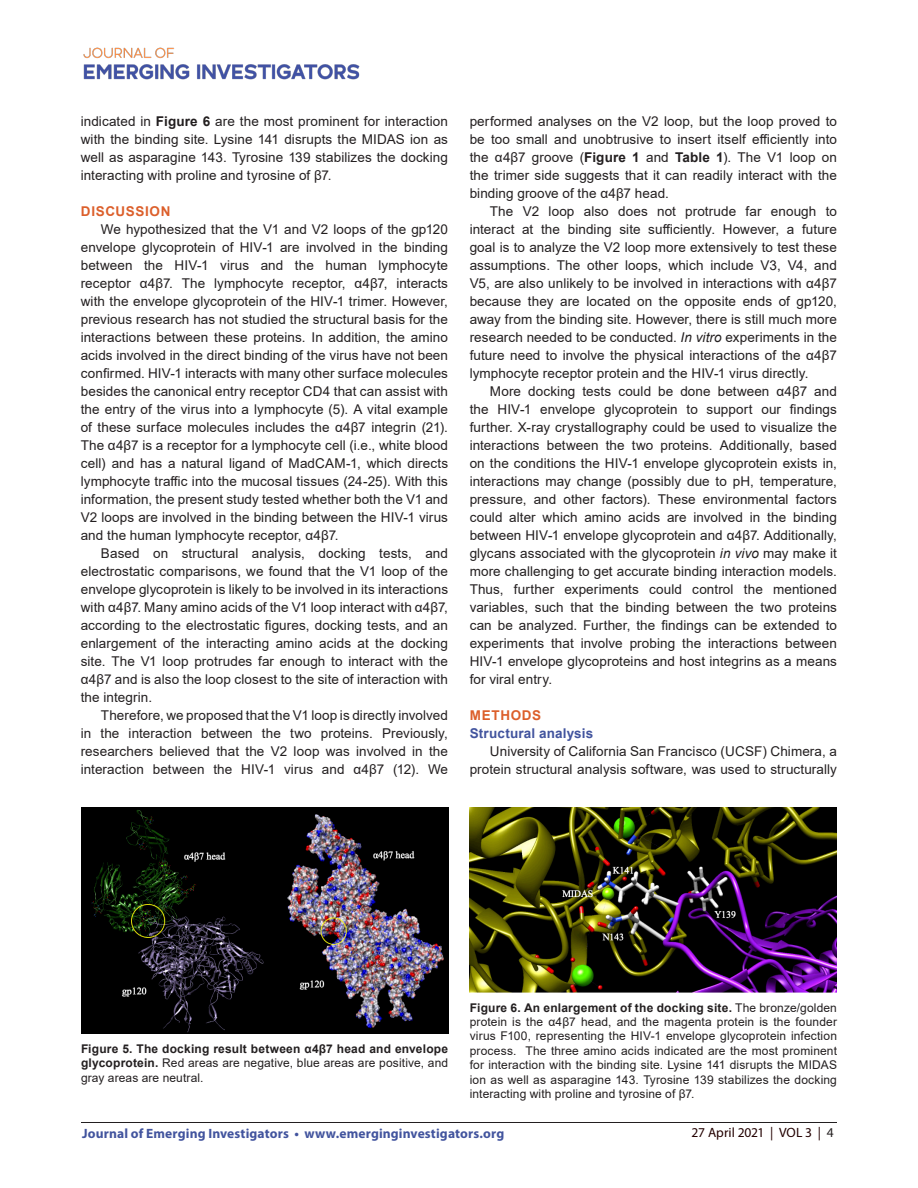
<style>
.page{position:relative;width:918px;height:1188px;background:#fff}
.page>*{position:absolute;margin:0;border:0;box-sizing:border-box;transform-origin:0 0}
.t1{font:13.5px/18px "Arial";letter-spacing:.005em;color:#231f20;text-align:justify}
.t2{font:700 13.5px "Myriad Pro";letter-spacing:.01em;color:#42549e}
.t3{font:13.5px "Myriad Pro";letter-spacing:-.005em;color:#230000}
.t4{font:700 13.5px "Arial";letter-spacing:.01em;color:#42549e}
.t5{font:700 13.5px "Arial";letter-spacing:.05em;color:#dc5f2b}
.t6{font:12px/14.4px "Arial";letter-spacing:.01em;color:#231f20;text-align:justify}
.s1{font-weight:700}
.s2{font-style:italic}
.s3{color:#231f20}
</style>
<div class="page">
<hr style="left:81px;top:1122px;width:756px;height:1px;background:#231f20">
<img style="left:83px;top:47px;width:277px;height:33px">
<img style="left:81px;top:807px;width:367px;height:226px">
<img style="left:470px;top:807px;width:367px;height:186px">
<p class="t1" style="left:81px;top:112px;width:369px">indicated in <span class="s1">Figure 6</span> are the most prominent for interaction with the binding site. Lysine 141 disrupts the MIDAS ion as well as asparagine 143. Tyrosine 139 stabilizes the docking interacting with proline and tyrosine of β7.</p>
<p class="t5" style="left:81px;top:202px;width:91px">DISCUSSION</p>
<p class="t1" style="left:81px;top:220px;width:369px;text-indent:20px">We hypothesized that the V1 and V2 loops of the gp120 envelope glycoprotein of HIV-1 are involved in the binding between the HIV-1 virus and the human lymphocyte receptor α4β7. The lymphocyte receptor, α4β7, interacts with the envelope glycoprotein of the HIV-1 trimer. However, previous research has not studied the structural basis for the interactions between these proteins. In addition, the amino acids involved in the direct binding of the virus have not been confirmed. HIV-1 interacts with many other surface molecules besides the canonical entry receptor CD4 that can assist with the entry of the virus into a lymphocyte (5). A vital example of these surface molecules includes the α4β7 integrin (21).<br>The α4β7 is a receptor for a lymphocyte cell (i.e., white blood cell) and has a natural ligand of MadCAM-1, which directs lymphocyte traffic into the mucosal tissues (24-25). With this information, the present study tested whether both the V1 and V2 loops are involved in the binding between the HIV-1 virus and the human lymphocyte receptor, α4β7.</p>
<p class="t1" style="left:81px;top:544px;width:369px;text-indent:20px">Based on structural analysis, docking tests, and electrostatic comparisons, we found that the V1 loop of the envelope glycoprotein is likely to be involved in its interactions with α4β7. Many amino acids of the V1 loop interact with α4β7, according to the electrostatic figures, docking tests, and an enlargement of the interacting amino acids at the docking site. The V1 loop protrudes far enough to interact with the α4β7 and is also the loop closest to the site of interaction with the integrin.</p>
<p class="t1" style="left:81px;top:706px;width:369px;text-indent:20px">Therefore, we proposed that the V1 loop is directly involved in the interaction between the two proteins. Previously, researchers believed that the V2 loop was involved in the interaction between the HIV-1 virus and α4β7 (12). We</p>
<p class="t1" style="left:470px;top:112px;width:369px">performed analyses on the V2 loop, but the loop proved to be too small and unobtrusive to insert itself efficiently into the α4β7 groove (<span class="s1">Figure 1</span> and <span class="s1">Table 1</span>). The V1 loop on the trimer side suggests that it can readily interact with the binding groove of the α4β7 head.</p>
<p class="t1" style="left:470px;top:202px;width:369px;text-indent:20px">The V2 loop also does not protrude far enough to interact at the binding site sufficiently. However, a future goal is to analyze the V2 loop more extensively to test these assumptions. The other loops, which include V3, V4, and V5, are also unlikely to be involved in interactions with α4β7 because they are located on the opposite ends of gp120, away from the binding site. However, there is still much more research needed to be conducted. <span class="s2">In vitro</span> experiments in the future need to involve the physical interactions of the α4β7 lymphocyte receptor protein and the HIV-1 virus directly.</p>
<p class="t1" style="left:470px;top:382px;width:369px;text-indent:20px">More docking tests could be done between α4β7 and the HIV-1 envelope glycoprotein to support our findings further. X-ray crystallography could be used to visualize the interactions between the two proteins. Additionally, based on the conditions the HIV-1 envelope glycoprotein exists in, interactions may change (possibly due to pH, temperature, pressure, and other factors). These environmental factors could alter which amino acids are involved in the binding between HIV-1 envelope glycoprotein and α4β7. Additionally, glycans associated with the glycoprotein <span class="s2">in vivo</span> may make it more challenging to get accurate binding interaction models.<br>Thus, further experiments could control the mentioned variables, such that the binding between the two proteins can be analyzed. Further, the findings can be extended to experiments that involve probing the interactions between HIV-1 envelope glycoproteins and host integrins as a means for viral entry.</p>
<p class="t5" style="left:470px;top:706px;width:73px">METHODS</p>
<p class="t4" style="left:470px;top:724px;width:125px">Structural analysis</p>
<p class="t1" style="left:470px;top:742px;width:369px;text-align:right">University of California San Francisco (UCSF) Chimera, a protein structural analysis software, was used to structurally</p>
<p class="t6" style="left:81px;top:1041px;width:369px"><span class="s1">Figure 5. The docking result between α4β7 head and envelope glycoprotein.</span> Red areas are negative, blue areas are positive, and gray areas are neutral.</p>
<p class="t6" style="left:470px;top:1000px;width:369px"><span class="s1">Figure 6. An enlargement of the docking site.</span> The bronze/golden protein is the α4β7 head, and the magenta protein is the founder virus F100, representing the HIV-1 envelope glycoprotein infection process. The three amino acids indicated are the most prominent for interaction with the binding site. Lysine 141 disrupts the MIDAS ion as well as asparagine 143. Tyrosine 139 stabilizes the docking interacting with proline and tyrosine of β7.</p>
<p class="t2" style="left:82px;top:1125px;width:424px">Journal of Emerging Investigators • www.emerginginvestigators.org</p>
<p class="t3" style="left:692px;top:1125px;width:144px">27 April 2021 | VOL 3 | <span class="s3">4</span></p>
</div>
